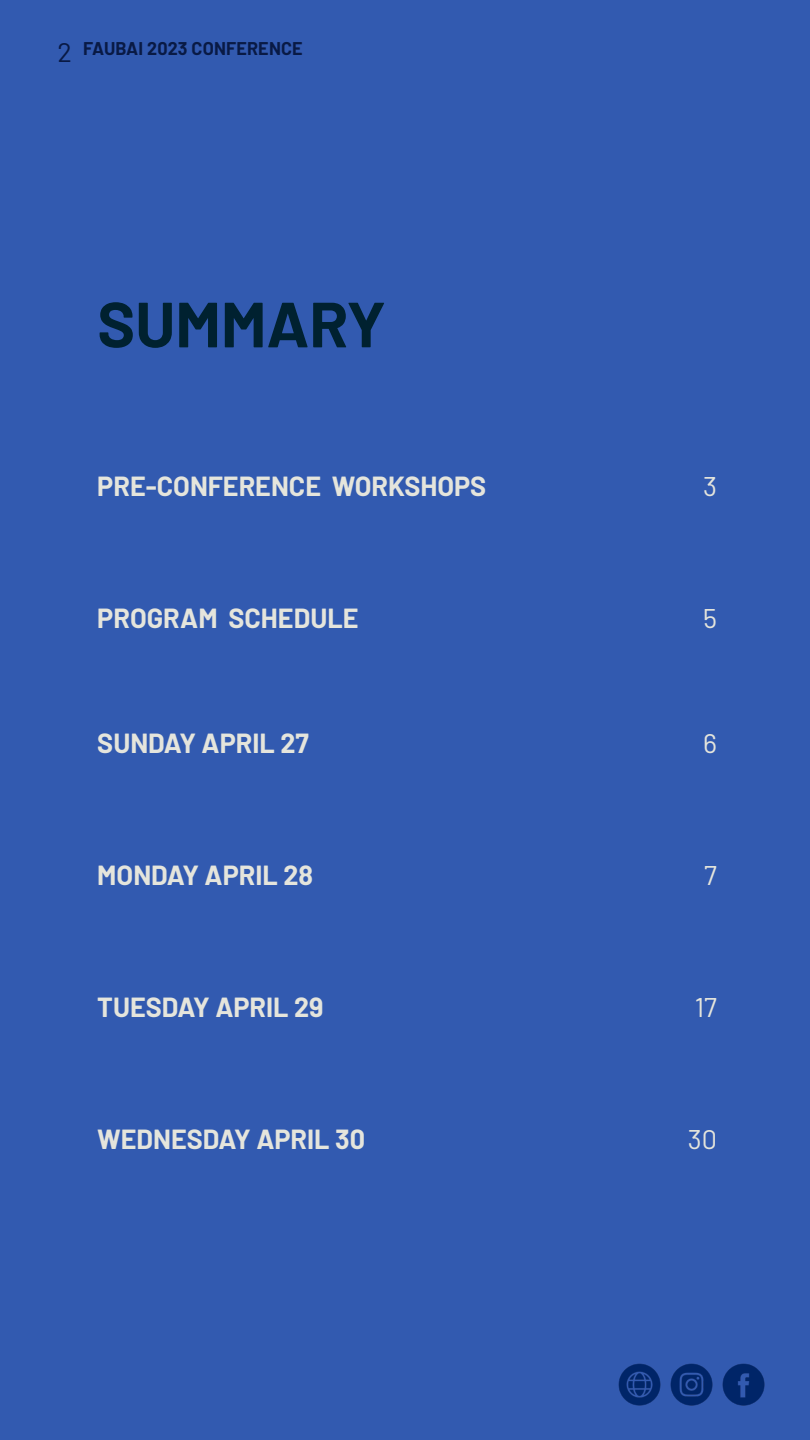
<style>
.page{position:relative;width:810px;height:1440px;background:#325ab0}
.page>*{position:absolute;margin:0;border:0;box-sizing:border-box;transform-origin:0 0}
.t1{font:700 63.75px "Barlow";color:#002130}
.t2{font:700 27px "Barlow";color:#e5e5dc}
.t3{font:27px "Barlow";color:#e5e5dc}
.t4{font:27px "Barlow";color:#091a45}
.t5{font:700 18px "Barlow";letter-spacing:.01em;color:#091a45}
</style>
<div class="page">
<img style="left:722px;top:1363px;width:43px;height:43px">
<img style="left:670px;top:1363px;width:43px;height:43px">
<img style="left:618px;top:1363px;width:43px;height:43px">
<p class="t4" style="left:58px;top:33px;width:16px">2</p>
<p class="t5" style="left:83px;top:36px;width:221px">FAUBAI 2023 CONFERENCE</p>
<p class="t1" style="left:97px;top:277px;width:290px">SUMMARY</p>
<p class="t2" style="left:97px;top:467px;width:391px">PRE-CONFERENCE WORKSHOPS</p>
<p class="t3" style="left:703px;top:467px;width:15px">3</p>
<p class="t2" style="left:97px;top:599px;width:263px">PROGRAM SCHEDULE</p>
<p class="t3" style="left:703px;top:599px;width:15px">5</p>
<p class="t2" style="left:97px;top:723px;width:213px">SUNDAY APRIL 27</p>
<p class="t3" style="left:703px;top:724px;width:15px">6</p>
<p class="t2" style="left:97px;top:855px;width:217px">MONDAY APRIL 28</p>
<p class="t3" style="left:704px;top:856px;width:14px">7</p>
<p class="t2" style="left:97px;top:987px;width:228px">TUESDAY APRIL 29</p>
<p class="t3" style="left:695px;top:988px;width:24px">17</p>
<p class="t2" style="left:97px;top:1119px;width:269px">WEDNESDAY APRIL 30</p>
<p class="t3" style="left:688px;top:1120px;width:31px">30</p>
</div>
